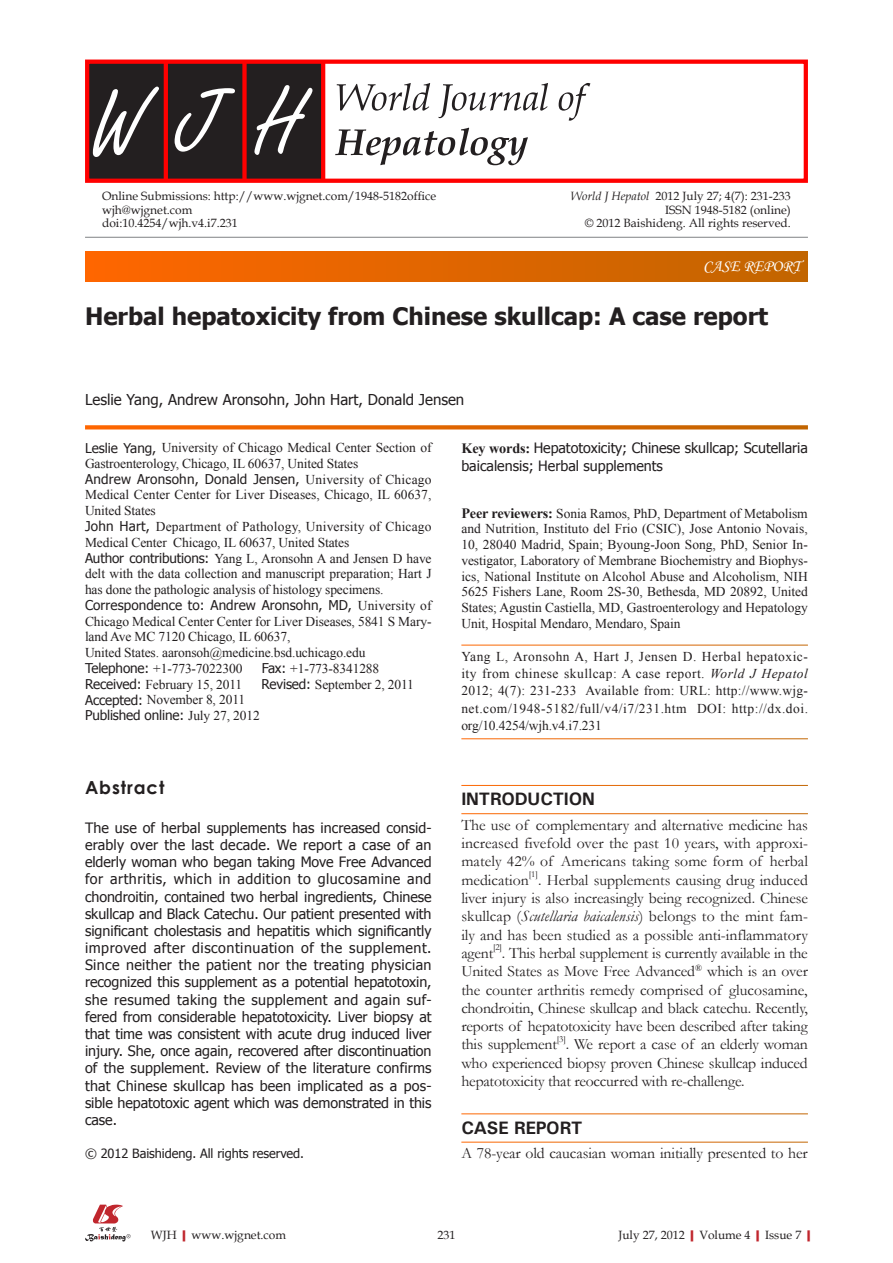
<style>
.page{position:relative;width:893px;height:1263px;background:#fff}
.page>*{position:absolute;margin:0;border:0;box-sizing:border-box;transform-origin:0 0}
.题目{font:700 24px "Tahoma";color:#231f20}
.一级标题{font:700 18px "Univers";letter-spacing:-.01em;color:#231f20}
.正文{font:700 18px "Century Gothic";letter-spacing:.05em;color:#231f20}
.t1{font:16.5px "Monotype Corsiva";color:#fff}
.正文文本{font:15.75px/18.3px "Garamond";letter-spacing:-.005em;color:#231f20;text-align:justify}
.作者{font:15px "Tahoma";color:#231f20}
.摘要-1{font:14.25px/17.2px "Tahoma";letter-spacing:-.005em;color:#231f20;text-align:justify}
.正文-2{font:14.25px/17.7px "Tahoma";letter-spacing:-.005em;color:#231f20}
.作者信息区-1{font:13.5px/15.6px "Times New Roman";letter-spacing:-.01em;color:#231f20;text-align:justify}
.正文文本-2{font:13.5px/15.8px "Times New Roman";letter-spacing:-.005em;color:#231f20;text-align:justify}
.文献著录区-1{font:13.5px/17.2px "Times New Roman";letter-spacing:.035em;color:#231f20;text-align:justify}
.作者信息区-1-2{font:13.5px/15.8px "Times New Roman";letter-spacing:.015em;color:#231f20}
.作者信息区-1-3{font:13.5px "Tahoma";letter-spacing:-.01em;color:#231f20}
.摘要-1-2{font:12.75px "Tahoma";letter-spacing:-.005em;color:#231f20}
.t2{font:12px "Book Antiqua";color:#231f20}
.正文文本-3{font:9.15px "Garamond";color:#231f20}
.s1{font-style:italic}
.s2{font-family:"Tahoma"}
.s3{font-family:"Times New Roman"}
.s4{font-family:"Times New Roman";font-weight:700}
.s5{font-weight:700;font-size:14.25px}
.s6{font-weight:700;color:#c0262d}
</style>
<div class="page">
<div style="left:87px;top:61px;width:236px;height:121px;background:#231f20"></div>
<hr style="left:164px;top:61px;width:4px;height:121px;background:#f00">
<div style="left:242px;top:61px;width:5px;height:121px;background:#f00"></div>
<hr style="left:321px;top:61px;width:4px;height:121px;background:#f00">
<div style="left:85px;top:60px;width:723px;height:123px;border:4px solid #f00"></div>
<svg style="left:254px;top:85px;width:58px;height:70px"></svg>
<svg style="left:175px;top:88px;width:60px;height:64px"></svg>
<svg style="left:93px;top:87px;width:66px;height:70px"></svg>
<svg style="left:337px;top:83px;width:253px;height:38px"></svg>
<svg style="left:335px;top:128px;width:193px;height:37px"></svg>
<div style="left:85px;top:252px;width:723px;height:29px;background:linear-gradient(to right,#f60,#c16500)"></div>
<svg style="left:85px;top:425px;width:723px;height:4px;background:#e26f10"></svg>
<svg style="left:85px;top:1204px;width:46px;height:37px"></svg>
<hr style="left:85px;top:237px;width:723px;height:1px;background:#808285">
<p class="t2" style="left:102px;top:188px;width:336px">Online Submissions: http://www.wjgnet.com/1948-5182office</p>
<p class="t2" style="left:102px;top:201px;width:92px">wjh@wjgnet.com</p>
<p class="t2" style="left:102px;top:215px;width:137px">doi:10.4254/wjh.v4.i7.231</p>
<p class="t2" style="left:571px;top:188px;width:222px"><span class="s1">World J Hepatol</span> 2012 July 27; 4(7): 231-233</p>
<p class="t2" style="left:665px;top:201px;width:127px">ISSN 1948-5182 (online)</p>
<p class="t2" style="left:585px;top:215px;width:208px">© 2012 Baishideng. All rights reserved.</p>
<p class="t1" style="left:703px;top:256px;width:99px">CASE REPORT</p>
<p class="题目" style="left:85px;top:299px;width:685px">Herbal hepatoxicity from Chinese skullcap: A case report</p>
<p class="作者" style="left:85px;top:389px;width:381px">Leslie Yang, Andrew Aronsohn, John Hart, Donald Jensen</p>
<p class="作者信息区-1" style="left:85px;top:440px;width:348px"><span class="s2">Leslie Yang,</span> University of Chicago Medical Center Section of<br>Gastroenterology, Chicago, IL 60637, United States</p>
<p class="作者信息区-1" style="left:85px;top:472px;width:348px"><span class="s2">Andrew Aronsohn, Donald Jensen,</span> University of Chicago Medical Center Center for Liver Diseases, Chicago, IL 60637, United States</p>
<p class="作者信息区-1-2" style="left:85px;top:518px;width:348px"><span class="s2">John Hart,</span> Department of Pathology, University of Chicago<br>Medical Center Chicago, IL 60637, United States</p>
<p class="作者信息区-1" style="left:85px;top:550px;width:348px"><span class="s2">Author contributions:</span> Yang L, Aronsohn A and Jensen D have delt with the data collection and manuscript preparation; Hart J has done the pathologic analysis of histology specimens.</p>
<p class="作者信息区-1" style="left:85px;top:598px;width:348px"><span class="s2">Correspondence to: Andrew Aronsohn, MD,</span> University of Chicago Medical Center Center for Liver Diseases, 5841 S Mary&shy;land Ave MC 7120 Chicago, IL 60637,</p>
<p class="作者信息区-1" style="left:85px;top:644px;width:282px">United States. aaronsoh@medicine.bsd.uchicago.edu</p>
<p class="作者信息区-1" style="left:85px;top:660px;width:159px"><span class="s2">Telephone:</span> +1-773-7022300</p>
<p class="作者信息区-1" style="left:262px;top:660px;width:119px"><span class="s2">Fax:</span> +1-773-8341288</p>
<p class="作者信息区-1" style="left:85px;top:676px;width:159px"><span class="s2">Received:</span> February 15, 2011</p>
<p class="作者信息区-1" style="left:262px;top:676px;width:154px"><span class="s2">Revised:</span> September 2, 2011</p>
<p class="作者信息区-1" style="left:85px;top:692px;width:162px"><span class="s2">Accepted:</span> November 8, 2011</p>
<p class="作者信息区-1-3" style="left:85px;top:706px;width:176px">Published online: <span class="s3">July 27, 2012</span></p>
<p class="正文" style="left:85px;top:774px;width:81px">Abstract</p>
<p class="摘要-1" style="left:85px;top:818px;width:348px">The use of herbal supplements has increased consid&shy;erably over the last decade. We report a case of an elderly woman who began taking Move Free Advanced for arthritis, which in addition to glucosamine and chondroitin, contained two herbal ingredients, Chinese skullcap and Black Catechu. Our patient presented with significant cholestasis and hepatitis which significantly improved after discontinuation of the supplement.<br>Since neither the patient nor the treating physician recognized this supplement as a potential hepatotoxin, she resumed taking the supplement and again suf&shy;fered from considerable hepatotoxicity. Liver biopsy at that time was consistent with acute drug induced liver injury. She, once again, recovered after discontinuation of the supplement. Review of the literature confirms that Chinese skullcap has been implicated as a pos&shy;sible hepatotoxic agent which was demonstrated in this case.</p>
<p class="摘要-1-2" style="left:85px;top:1145px;width:221px">© 2012 Baishideng. All rights reserved.</p>
<p class="正文-2" style="left:461px;top:438px;width:348px"><span class="s4">Key words:</span> Hepatotoxicity; Chinese skullcap; Scutellaria baicalensis; Herbal supplements</p>
<p class="正文文本-2" style="left:461px;top:505px;width:348px"><span class="s5">Peer reviewers:</span> Sonia Ramos, PhD, Department of Metabolism and Nutrition, Instituto del Frio (CSIC), Jose Antonio Novais, 10, 28040 Madrid, Spain; Byoung-Joon Song, PhD, Senior In&shy;vestigator, Laboratory of Membrane Biochemistry and Biophys&shy;ics, National Institute on Alcohol Abuse and Alcoholism, NIH 5625 Fishers Lane, Room 2S-30, Bethesda, MD 20892, United States; Agustin Castiella, MD, Gastroenterology and Hepatology Unit, Hospital Mendaro, Mendaro, Spain</p>
<p class="文献著录区-1" style="left:461px;top:648px;width:348px">Yang L, Aronsohn A, Hart J, Jensen D. Herbal hepatoxic&shy;ity from chinese skullcap: A case report. <span class="s1">World J Hepatol </span>2012; 4(7): 231-233 Available from: URL: http://www.wjg&shy;net.com/1948-5182/full/v4/i7/231.htm DOI: http://dx.doi. org/10.4254/wjh.v4.i7.231</p>
<p class="一级标题" style="left:461px;top:787px;width:135px">INTRODUCTION</p>
<p class="正文文本" style="left:461px;top:815px;width:348px">The use of complementary and alternative medicine has increased fivefold over the past 10 years, with approxi&shy;mately 42% of Americans taking some form of herbal medication</p>
<p class="正文文本-3" style="left:529px;top:868px;width:11px">[1]</p>
<p class="正文文本" style="left:461px;top:870px;width:348px;text-indent:77px">. Herbal supplements causing drug induced liver injury is also increasingly being recognized. Chinese skullcap (<span class="s1">Scutellaria baicalensis</span>) belongs to the mint fam&shy;ily and has been studied as a possible anti-inflammatory agent</p>
<p class="正文文本-3" style="left:493px;top:941px;width:11px">[2]</p>
<p class="正文文本" style="left:461px;top:943px;width:348px;text-indent:41px">. This herbal supplement is currently available in the United States as Move Free Advanced<sup>®</sup> which is an over the counter arthritis remedy comprised of glucosamine, chondroitin, Chinese skullcap and black catechu. Recently, reports of hepatotoxicity have been described after taking this supplement</p>
<p class="正文文本-3" style="left:557px;top:1033px;width:11px">[3]</p>
<p class="正文文本" style="left:461px;top:1035px;width:348px;text-indent:104px">. We report a case of an elderly woman who experienced biopsy proven Chinese skullcap induced hepatotoxicity that reoccurred with re-challenge.</p>
<p class="一级标题" style="left:461px;top:1116px;width:123px">CASE REPORT</p>
<p class="正文文本" style="left:461px;top:1144px;width:348px">A 78-year old caucasian woman initially presented to her</p>
<p class="t2" style="left:151px;top:1226px;width:137px">WJH<span class="s6">|</span>www.wjgnet.com</p>
<p class="t2" style="left:437px;top:1226px;width:19px">231</p>
<p class="t2" style="left:618px;top:1226px;width:199px">July 27, 2012<span class="s6">|</span>Volume 4<span class="s6">|</span>Issue 7<span class="s6">|</span></p>
</div>
